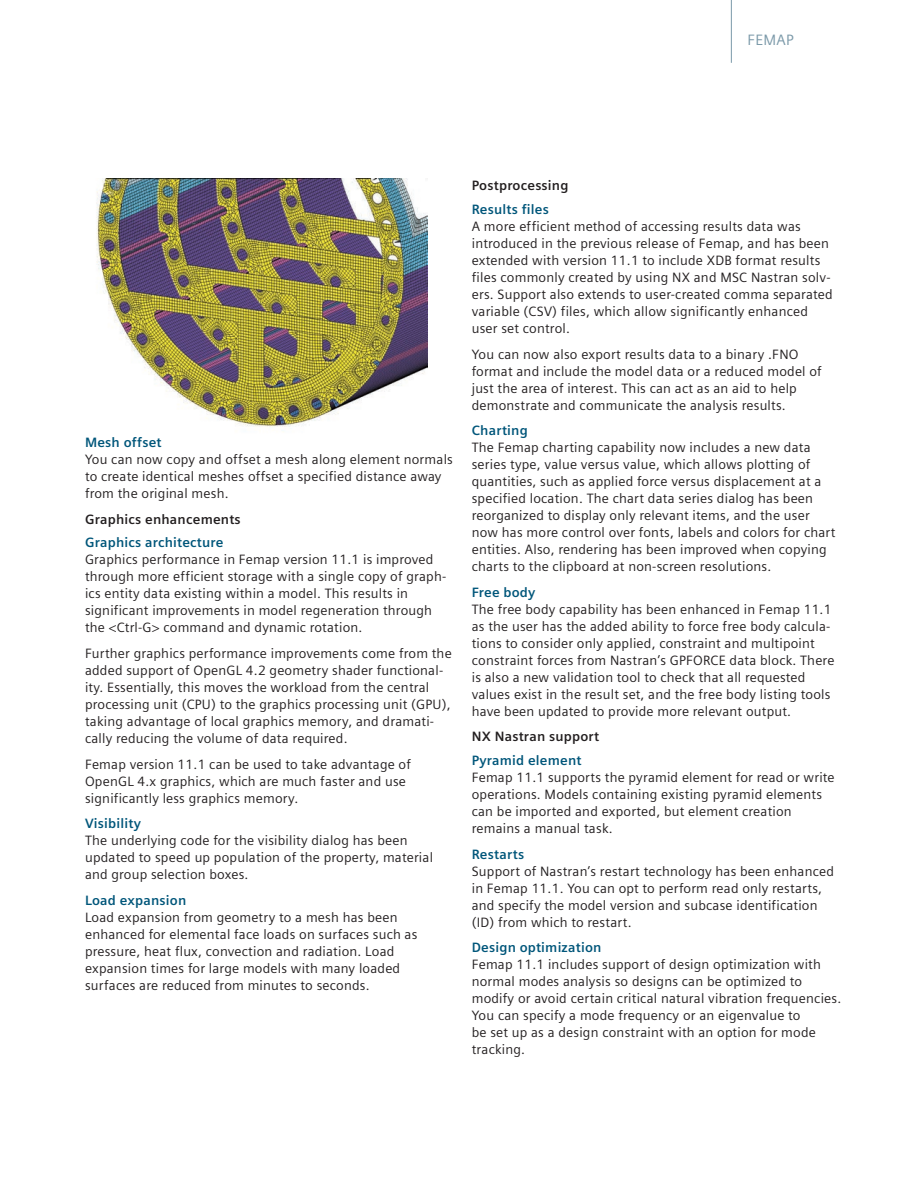
<style>
.page{position:relative;width:918px;height:1188px;background:#fff}
.page>*{position:absolute;margin:0;border:0;box-sizing:border-box;transform-origin:0 0}
.t1{font:15px "Siemens Sans";letter-spacing:.015em;color:#7b99a9}
.t2{font:13.5px/17px "Siemens Sans";letter-spacing:.015em;color:#231f20}
.t3{font:700 13.5px "Siemens Sans";letter-spacing:.015em;color:#00567a}
.t4{font:700 13.5px "Siemens Sans";letter-spacing:.015em;color:#231f20}
</style>
<div class="page">
<img style="left:96px;top:179px;width:332px;height:248px">
<hr style="left:731px;top:0;width:1px;height:63px;background:#7b99a9">
<p class="t1" style="left:748px;top:32px;width:48px">FEMAP</p>
<p class="t3" style="left:85px;top:435px;width:78px">Mesh offset</p>
<p class="t2" style="left:85px;top:451px;width:369px">You can now copy and offset a mesh along element normals to create identical meshes offset a specified distance away from the original mesh.</p>
<p class="t4" style="left:85px;top:511px;width:157px">Graphics enhancements</p>
<p class="t3" style="left:85px;top:535px;width:140px">Graphics architecture</p>
<p class="t2" style="left:85px;top:551px;width:363px">Graphics performance in Femap version 11.1 is improved through more efficient storage with a single copy of graph&shy;ics entity data existing within a model. This results in significant improvements in model regeneration through the &lt;Ctrl-G&gt; command and dynamic rotation.</p>
<p class="t2" style="left:85px;top:645px;width:368px">Further graphics performance improvements come from the added support of OpenGL 4.2 geometry shader functional&shy;ity. Essentially, this moves the workload from the central processing unit (CPU) to the graphics processing unit (GPU), taking advantage of local graphics memory, and dramati&shy;cally reducing the volume of data required.</p>
<p class="t2" style="left:85px;top:756px;width:327px">Femap version 11.1 can be used to take advantage of<br>OpenGL 4.x graphics, which are much faster and use significantly less graphics memory.</p>
<p class="t3" style="left:85px;top:816px;width:57px">Visibility</p>
<p class="t2" style="left:85px;top:832px;width:350px">The underlying code for the visibility dialog has been updated to speed up population of the property, material and group selection boxes.</p>
<p class="t3" style="left:85px;top:892px;width:103px">Load expansion</p>
<p class="t2" style="left:85px;top:909px;width:334px">Load expansion from geometry to a mesh has been enhanced for elemental face loads on surfaces such as pressure, heat flux, convection and radiation. Load expansion times for large models with many loaded surfaces are reduced from minutes to seconds.</p>
<p class="t4" style="left:472px;top:178px;width:98px">Postprocessing</p>
<p class="t3" style="left:472px;top:202px;width:79px">Results files</p>
<p class="t2" style="left:472px;top:218px;width:363px">A more efficient method of accessing results data was introduced in the previous release of Femap, and has been extended with version 11.1 to include XDB format results files commonly created by using NX and MSC Nastran solv&shy;ers. Support also extends to user-created comma separated variable (CSV) files, which allow significantly enhanced user set control.</p>
<p class="t2" style="left:472px;top:346px;width:352px">You can now also export results data to a binary .FNO format and include the model data or a reduced model of just the area of interest. This can act as an aid to help demonstrate and communicate the analysis results.</p>
<p class="t3" style="left:472px;top:423px;width:58px">Charting</p>
<p class="t2" style="left:472px;top:439px;width:365px">The Femap charting capability now includes a new data series type, value versus value, which allows plotting of quantities, such as applied force versus displacement at a specified location. The chart data series dialog has been reorganized to display only relevant items, and the user now has more control over fonts, labels and colors for chart entities. Also, rendering has been improved when copying charts to the clipboard at non-screen resolutions.</p>
<p class="t3" style="left:472px;top:584px;width:65px">Free body</p>
<p class="t2" style="left:472px;top:601px;width:364px">The free body capability has been enhanced in Femap 11.1 as the user has the added ability to force free body calcula&shy;tions to consider only applied, constraint and multipoint constraint forces from Nastran’s GPFORCE data block. There is also a new validation tool to check that all requested values exist in the result set, and the free body listing tools have been updated to provide more relevant output.</p>
<p class="t4" style="left:472px;top:729px;width:129px">NX Nastran support</p>
<p class="t3" style="left:472px;top:753px;width:111px">Pyramid element</p>
<p class="t2" style="left:472px;top:769px;width:364px">Femap 11.1 supports the pyramid element for read or write operations. Models containing existing pyramid elements can be imported and exported, but element creation remains a manual task.</p>
<p class="t3" style="left:472px;top:846px;width:54px">Restarts</p>
<p class="t2" style="left:472px;top:863px;width:364px">Support of Nastran’s restart technology has been enhanced in Femap 11.1. You can opt to perform read only restarts, and specify the model version and subcase identification (ID) from which to restart.</p>
<p class="t3" style="left:472px;top:940px;width:131px">Design optimization</p>
<p class="t2" style="left:472px;top:956px;width:371px">Femap 11.1 includes support of design optimization with normal modes analysis so designs can be optimized to modify or avoid certain critical natural vibration frequencies.<br>You can specify a mode frequency or an eigenvalue to<br>be set up as a design constraint with an option for mode tracking.</p>
</div>
